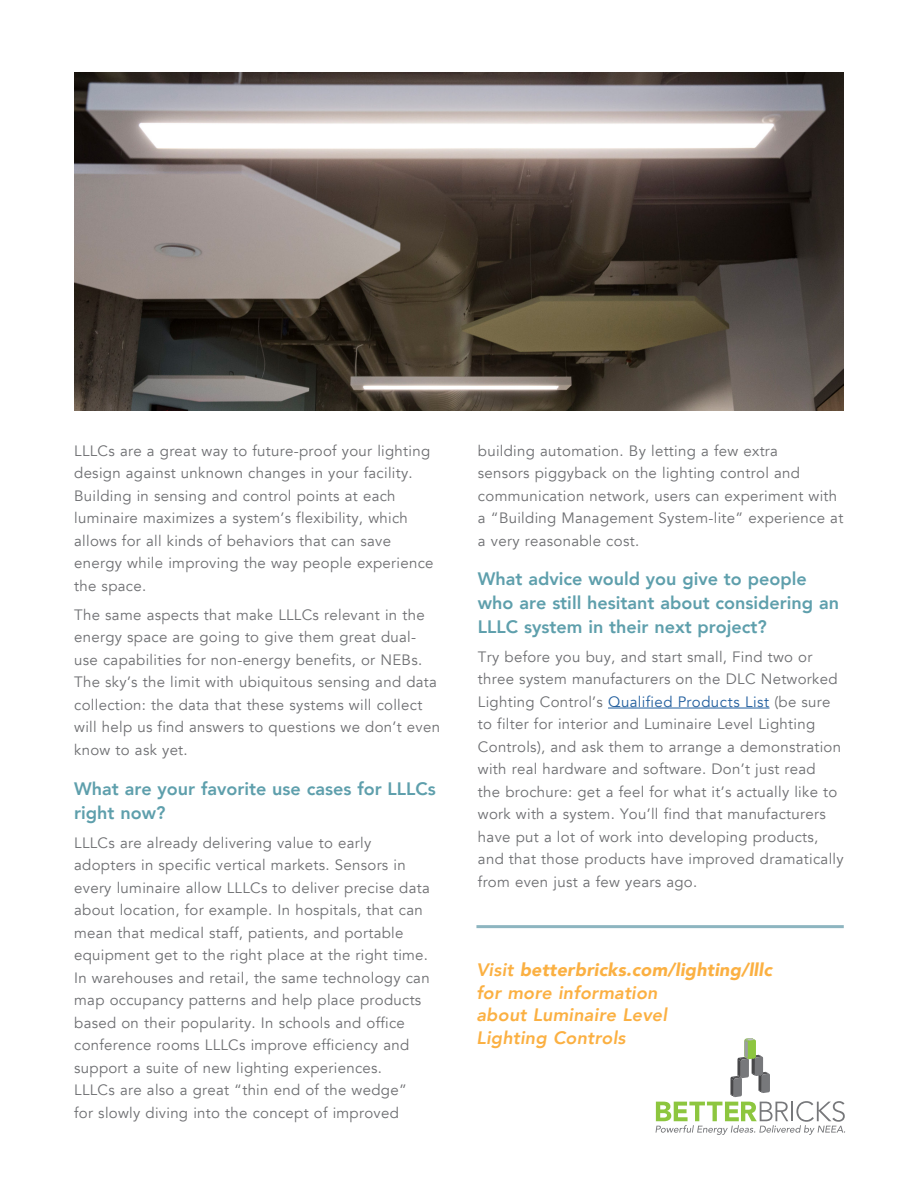
<style>
.page{position:relative;width:918px;height:1188px;background:#fff}
.page>*{position:absolute;margin:0;border:0;box-sizing:border-box;transform-origin:0 0}
.t1{font:800 18px/24px "Avenir";color:#5e9fac}
.t2{font:italic 800 18px/22.5px "Avenir";letter-spacing:.01em;color:#fbb042}
.t3{font:15px/22.5px "Avenir";letter-spacing:.02em;color:#6d6e71}
.s1{color:#215e9e}
.s2{font-weight:900}
</style>
<div class="page">
<img style="left:74px;top:72px;width:770px;height:338px">
<hr style="left:608px;top:708px;width:162px;height:1px;background:#215e9e">
<svg style="left:656px;top:1038px;width:189px;height:97px"></svg>
<hr style="left:476px;top:925px;width:368px;height:3px;background:#8db5c0">
<p class="t3" style="left:74px;top:440px;width:361px">LLLCs are a great way to future-proof your lighting design against unknown changes in your facility.<br>Building in sensing and control points at each luminaire maximizes a system’s flexibility, which allows for all kinds of behaviors that can save energy while improving the way people experience the space.</p>
<p class="t3" style="left:74px;top:604px;width:367px">The same aspects that make LLLCs relevant in the energy space are going to give them great dual&shy;use capabilities for non-energy benefits, or NEBs.<br>The sky’s the limit with ubiquitous sensing and data collection: the data that these systems will collect will help us find answers to questions we don’t even know to ask yet.</p>
<p class="t1" style="left:74px;top:777px;width:363px">What are your favorite use cases for LLLCs right now?</p>
<p class="t3" style="left:74px;top:832px;width:357px">LLLCs are already delivering value to early adopters in specific vertical markets. Sensors in every luminaire allow LLLCs to deliver precise data about location, for example. In hospitals, that can mean that medical staff, patients, and portable equipment get to the right place at the right time.<br>In warehouses and retail, the same technology can map occupancy patterns and help place products based on their popularity. In schools and office conference rooms LLLCs improve efficiency and support a suite of new lighting experiences.<br>LLLCs are also a great “thin end of the wedge”<br>for slowly diving into the concept of improved</p>
<p class="t3" style="left:478px;top:440px;width:367px">building automation. By letting a few extra<br>sensors piggyback on the lighting control and communication network, users can experiment with a “Building Management System-lite” experience at a very reasonable cost.</p>
<p class="t1" style="left:478px;top:567px;width:363px">What advice would you give to people who are still hesitant about considering an<br>LLLC system in their next project?</p>
<p class="t3" style="left:478px;top:646px;width:367px">Try before you buy, and start small, Find two or three system manufacturers on the DLC Networked Lighting Control’s <span class="s1">Qualified Products List</span> (be sure to filter for interior and Luminaire Level Lighting Controls), and ask them to arrange a demonstration with real hardware and software. Don’t just read<br>the brochure: get a feel for what it’s actually like to work with a system. You’ll find that manufacturers have put a lot of work into developing products, and that those products have improved dramatically from even just a few years ago.</p>
<p class="t2" style="left:476px;top:959px;width:297px">Visit <span class="s2">betterbricks.com/lighting/lllc </span>for more information<br>about Luminaire Level<br>Lighting Controls</p>
</div>
